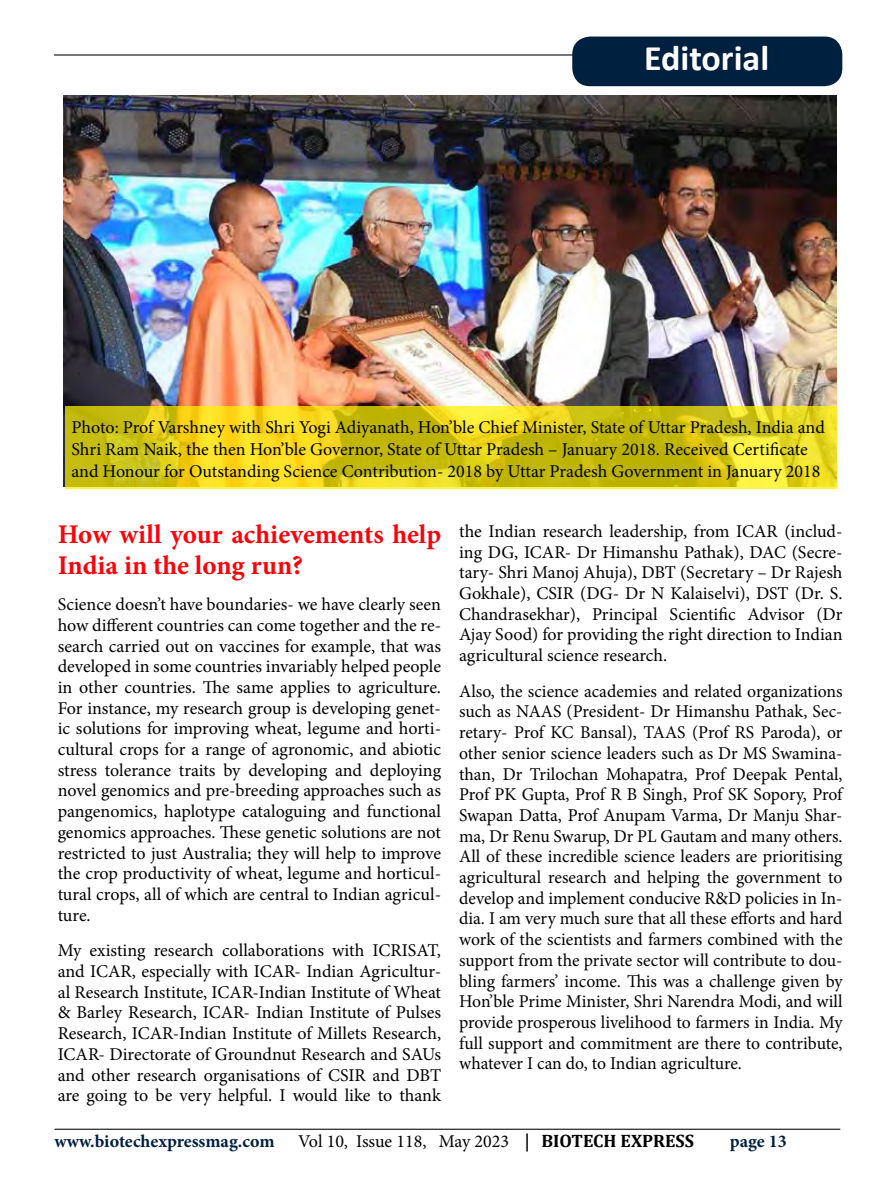
<style>
.page{position:relative;width:893px;height:1188px;background:#fff}
.page>*{position:absolute;margin:0;border:0;box-sizing:border-box;transform-origin:0 0}
.t1{font:700 36px "Calibri";color:#fff}
.t2{font:700 27px/31px "Minion Pro";color:#ff0009}
.t3{font:18px/20.7px "Minion Pro";letter-spacing:-.005em;color:#000;text-align:justify}
.t4{font:700 18px "Minion Pro";color:#002040}
.s1{font-weight:700}
.s2{font-family:"Cambria";font-weight:700}
</style>
<div class="page">
<hr style="left:55px;top:1129px;width:784px;height:1px;background:#000">
<img style="left:63px;top:96px;width:773px;height:391px">
<svg style="left:65px;top:406px;width:771px;height:82px;background:#daca16"></svg>
<hr style="left:54px;top:54px;width:777px;height:2px;background:#000">
<div style="left:572px;top:37px;width:269px;height:49px;background:#002040;border-radius:18px"></div>
<h1 class="t1" style="left:643px;top:32px;width:126px">Editorial</h1>
<p class="t3" style="left:71px;top:417px;width:754px;line-height:21.6px;text-align:left">Photo: Prof Varshney with Shri Yogi Adiyanath, Hon’ble Chief Minister, State of Uttar Pradesh, India and<br>Shri Ram Naik, the then Hon’ble Governor, State of Uttar Pradesh – January 2018. Received Certificate and Honour for Outstanding Science Contribution- 2018 by Uttar Pradesh Government in January 2018</p>
<h2 class="t2" style="left:58px;top:519px;width:385px">How will your achievements help<br>India in the long run?</h2>
<p class="t3" style="left:58px;top:594px;width:385px">Science doesn’t have boundaries- we have clearly seen how different countries can come together and the re&shy;search carried out on vaccines for example, that was developed in some countries invariably helped people in other countries. The same applies to agriculture.<br>For instance, my research group is developing genet&shy;ic solutions for improving wheat, legume and horti&shy;cultural crops for a range of agronomic, and abiotic stress tolerance traits by developing and deploying novel genomics and pre-breeding approaches such as pangenomics, haplotype cataloguing and functional genomics approaches. These genetic solutions are not restricted to just Australia; they will help to improve the crop productivity of wheat, legume and horticul&shy;tural crops, all of which are central to Indian agricul&shy;ture.</p>
<p class="t3" style="left:58px;top:940px;width:385px">My existing research collaborations with ICRISAT, and ICAR, especially with ICAR- Indian Agricultur&shy;al Research Institute, ICAR-Indian Institute of Wheat &amp; Barley Research, ICAR- Indian Institute of Pulses Research, ICAR-Indian Institute of Millets Research, ICAR- Directorate of Groundnut Research and SAUs and other research organisations of CSIR and DBT are going to be very helpful. I would like to thank</p>
<p class="t3" style="left:459px;top:521px;width:385px">the Indian research leadership, from ICAR (includ&shy;ing DG, ICAR- Dr Himanshu Pathak), DAC (Secre&shy;tary- Shri Manoj Ahuja), DBT (Secretary – Dr Rajesh Gokhale), CSIR (DG- Dr N Kalaiselvi), DST (Dr. S.<br>Chandrasekhar), Principal Scientific Advisor (Dr Ajay Sood) for providing the right direction to Indian agricultural science research.</p>
<p class="t3" style="left:459px;top:681px;width:385px">Also, the science academies and related organizations such as NAAS (President- Dr Himanshu Pathak, Sec&shy;retary- Prof KC Bansal), TAAS (Prof RS Paroda), or other senior science leaders such as Dr MS Swamina&shy;than, Dr Trilochan Mohapatra, Prof Deepak Pental, Prof PK Gupta, Prof R B Singh, Prof SK Sopory, Prof Swapan Datta, Prof Anupam Varma, Dr Manju Shar&shy;ma, Dr Renu Swarup, Dr PL Gautam and many others.<br>All of these incredible science leaders are prioritising agricultural research and helping the government to develop and implement conducive R&amp;D policies in In&shy;dia. I am very much sure that all these efforts and hard work of the scientists and farmers combined with the support from the private sector will contribute to dou&shy;bling farmers’ income. This was a challenge given by Hon’ble Prime Minister, Shri Narendra Modi, and will provide prosperous livelihood to farmers in India. My full support and commitment are there to contribute, whatever I can do, to Indian agriculture.</p>
<p class="t4" style="left:54px;top:1128px;width:222px">www.biotechexpressmag.com</p>
<p class="t3" style="left:298px;top:1130px;width:397px">Vol 10, Issue 118, May 2023 <span class="s1">|</span> <span class="s2">BIOTECH EXPRESS</span></p>
<p class="t4" style="left:729px;top:1128px;width:59px">page 13</p>
</div>
